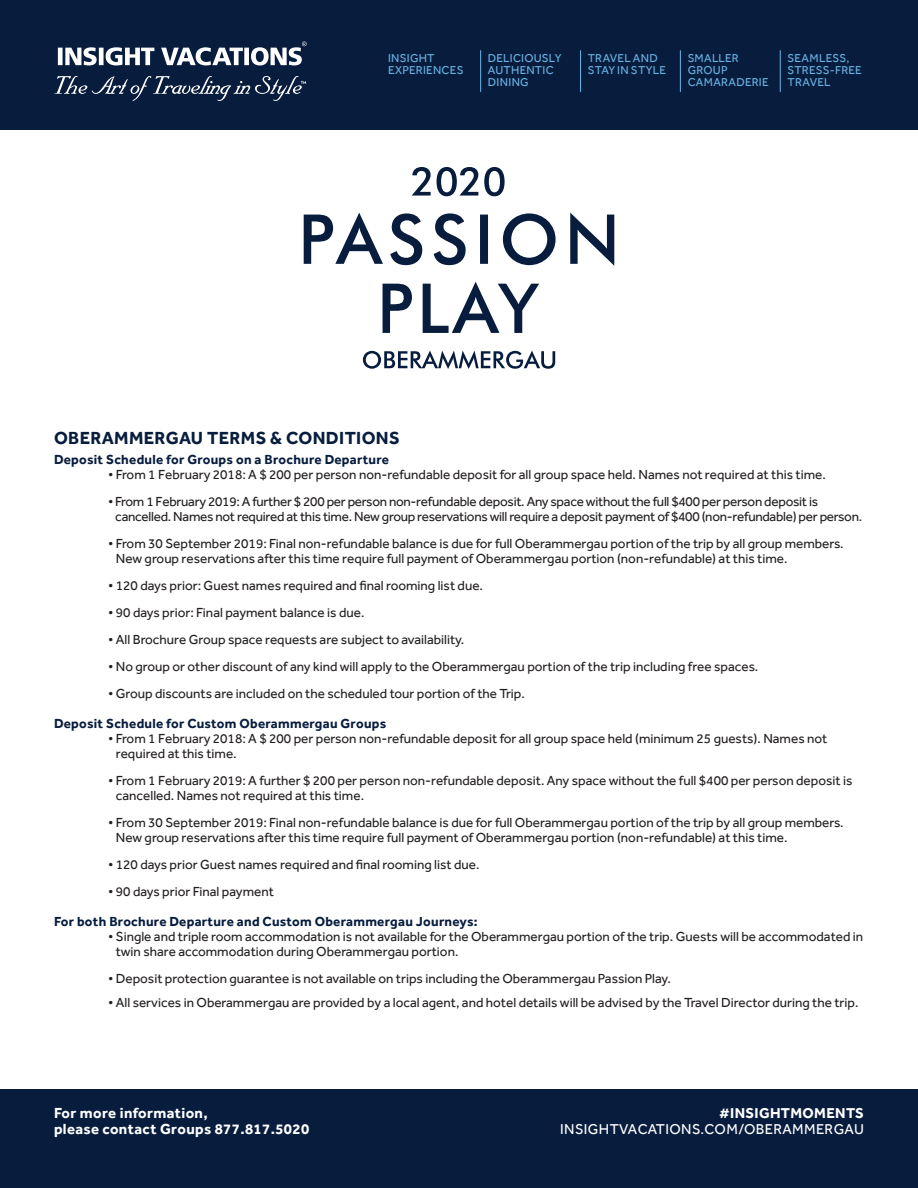
<style>
.page{position:relative;width:918px;height:1188px;background:#fff}
.page>*{position:absolute;margin:0;border:0;box-sizing:border-box;transform-origin:0 0}
.t1{font:700 18px "Effra";letter-spacing:.02em;color:#081d3e}
.t2{font:700 15px "Effra";letter-spacing:.025em;color:#fff}
.t3{font:14.7px "Effra";letter-spacing:.025em;color:#fff}
.t4{font:700 14.7px "Effra";letter-spacing:.025em;color:#fff}
.t5{font:13.5px/15px "Effra";color:#231f20}
.t6{font:13.5px/15px "Effra";letter-spacing:-.02em;color:#231f20}
.t7{font:700 13.5px "Effra";letter-spacing:.02em;color:#081d3e}
.t8{font:11.7px/11.7px "Effra";letter-spacing:.02em;color:#6ab2e2}
</style>
<div class="page">
<div style="left:0;top:0;width:918px;height:129px;background:#081d3e"></div>
<hr style="left:480px;top:50px;width:1px;height:42px;background:#6ab2e2">
<hr style="left:580px;top:50px;width:1px;height:42px;background:#6ab2e2">
<hr style="left:680px;top:50px;width:1px;height:42px;background:#6ab2e2">
<hr style="left:780px;top:50px;width:1px;height:42px;background:#6ab2e2">
<svg style="left:58px;top:42px;width:249px;height:23px"></svg>
<svg style="left:54px;top:76px;width:252px;height:25px"></svg>
<svg style="left:363px;top:351px;width:192px;height:18px"></svg>
<svg style="left:304px;top:213px;width:310px;height:53px"></svg>
<svg style="left:412px;top:167px;width:93px;height:29px"></svg>
<svg style="left:383px;top:282px;width:156px;height:51px"></svg>
<div style="left:0;top:1089px;width:918px;height:99px;background:#081d3e"></div>
<p class="t8" style="left:388px;top:52px;width:48px">INSIGHT</p>
<p class="t8" style="left:388px;top:64px;width:77px">EXPERIENCES</p>
<p class="t8" style="left:488px;top:52px;width:75px">DELICIOUSLY<br>AUTHENTIC<br>DINING</p>
<p class="t8" style="left:588px;top:52px;width:80px">TRAVEL AND<br>STAY IN STYLE</p>
<p class="t8" style="left:688px;top:52px;width:83px">SMALLER<br>GROUP<br>CAMARADERIE</p>
<p class="t8" style="left:788px;top:52px;width:76px">SEAMLESS,<br>STRESS-FREE<br>TRAVEL</p>
<p class="t1" style="left:54px;top:427px;width:347px">OBERAMMERGAU TERMS &amp; CONDITIONS</p>
<p class="t7" style="left:54px;top:451px;width:337px">Deposit Schedule for Groups on a Brochure Departure</p>
<p class="t5" style="left:108px;top:466px;width:719px">• From 1 February 2018: A $ 200 per person non-refundable deposit for all group space held. Names not required at this time.</p>
<p class="t6" style="left:115px;top:493px;width:749px;text-indent:-7px">• From 1 February 2019: A further $ 200 per person non-refundable deposit. Any space without the full $400 per person deposit is cancelled. Names not required at this time. New group reservations will require a deposit payment of $400 (non-refundable) per person.</p>
<p class="t5" style="left:116px;top:535px;width:729px;text-indent:-8px">• From 30 September 2019: Final non-refundable balance is due for full Oberammergau portion of the trip by all group members.<br>New group reservations after this time require full payment of Oberammergau portion (non-refundable) at this time.</p>
<p class="t5" style="left:108px;top:577px;width:377px">• 120 days prior: Guest names required and final rooming list due.</p>
<p class="t5" style="left:108px;top:604px;width:258px">• 90 days prior: Final payment balance is due.</p>
<p class="t5" style="left:108px;top:631px;width:358px">• All Brochure Group space requests are subject to availability.</p>
<p class="t5" style="left:108px;top:658px;width:652px">• No group or other discount of any kind will apply to the Oberammergau portion of the trip including free spaces.</p>
<p class="t5" style="left:108px;top:685px;width:418px">• Group discounts are included on the scheduled tour portion of the Trip.</p>
<p class="t7" style="left:54px;top:715px;width:334px">Deposit Schedule for Custom Oberammergau Groups</p>
<p class="t5" style="left:116px;top:730px;width:713px;text-indent:-8px">• From 1 February 2018: A $ 200 per person non-refundable deposit for all group space held (minimum 25 guests). Names not required at this time.</p>
<p class="t5" style="left:116px;top:772px;width:738px;text-indent:-8px">• From 1 February 2019: A further $ 200 per person non-refundable deposit. Any space without the full $400 per person deposit is cancelled. Names not required at this time.</p>
<p class="t5" style="left:116px;top:814px;width:729px;text-indent:-8px">• From 30 September 2019: Final non-refundable balance is due for full Oberammergau portion of the trip by all group members.<br>New group reservations after this time require full payment of Oberammergau portion (non-refundable) at this time.</p>
<p class="t5" style="left:108px;top:856px;width:373px">• 120 days prior Guest names required and final rooming list due.</p>
<p class="t5" style="left:108px;top:883px;width:167px">• 90 days prior Final payment</p>
<p class="t7" style="left:54px;top:913px;width:425px">For both Brochure Departure and Custom Oberammergau Journeys:</p>
<p class="t5" style="left:116px;top:928px;width:749px;text-indent:-8px">• Single and triple room accommodation is not available for the Oberammergau portion of the trip. Guests will be accommodated in twin share accommodation during Oberammergau portion.</p>
<p class="t5" style="left:108px;top:970px;width:564px">• Deposit protection guarantee is not available on trips including the Oberammergau Passion Play.</p>
<p class="t5" style="left:108px;top:994px;width:752px">• All services in Oberammergau are provided by a local agent, and hotel details will be advised by the Travel Director during the trip.</p>
<p class="t2" style="left:54px;top:1104px;width:155px">For more information,</p>
<p class="t2" style="left:54px;top:1120px;width:257px">please contact Groups 877.817.5020</p>
<p class="t4" style="left:719px;top:1104px;width:146px">#INSIGHTMOMENTS</p>
<p class="t3" style="left:560px;top:1120px;width:305px">INSIGHTVACATIONS.COM/OBERAMMERGAU</p>
</div>
